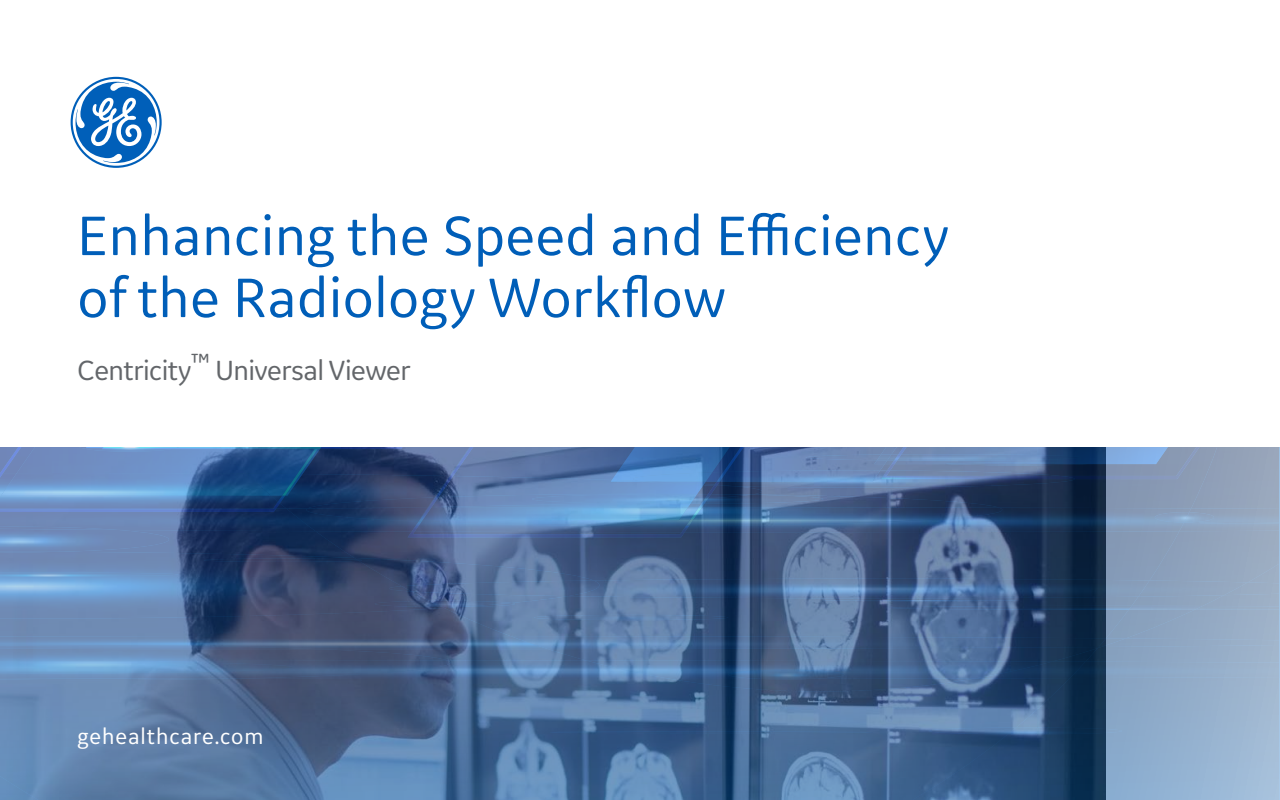
<style>
.page{position:relative;width:1280px;height:800px;background:#fff}
.page>*{position:absolute;margin:0;border:0;box-sizing:border-box;transform-origin:0 0}
.t1{font:58px/62px "GE Inspira Sans";letter-spacing:.01em;color:#005eb8}
.t2{font:29px "GE Inspira Sans";letter-spacing:-.02em;color:#63666a}
._9_5pt_12-body_text{font:23.1px "GE Inspira Sans";letter-spacing:.04em;color:#fff}
</style>
<div class="page">
<svg style="left:1098px;top:648px;width:181px;height:152px;background:#8fabc8"></svg>
<img style="left:1px;top:531px;width:1097px;height:269px">
<img style="left:199px;top:448px;width:1080px;height:200px">
<img style="left:855px;top:448px;width:32px;height:22px">
<img style="left:874px;top:448px;width:13px;height:16px">
<img style="left:121px;top:449px;width:100px;height:24px">
<img style="left:1016px;top:728px;width:106px;height:6px">
<img style="left:929px;top:728px;width:87px;height:6px">
<img style="left:1203px;top:606px;width:76px;height:4px">
<img style="left:1132px;top:606px;width:71px;height:4px">
<img style="left:891px;top:606px;width:241px;height:4px">
<img style="left:821px;top:600px;width:199px;height:1px">
<img style="left:1px;top:679px;width:227px;height:1px">
<img style="left:1px;top:649px;width:447px;height:12px">
<img style="left:1px;top:552px;width:443px;height:67px">
<img style="left:354px;top:558px;width:240px;height:50px">
<img style="left:1085px;top:662px;width:194px;height:16px">
<img style="left:450px;top:661px;width:635px;height:18px">
<img style="left:587px;top:661px;width:465px;height:18px">
<img style="left:1px;top:661px;width:449px;height:18px">
<img style="left:512px;top:603px;width:3px;height:4px">
<img style="left:375px;top:601px;width:55px;height:6px">
<img style="left:430px;top:601px;width:82px;height:6px">
<img style="left:762px;top:494px;width:237px;height:13px">
<img style="left:1px;top:531px;width:168px;height:21px">
<img style="left:1px;top:552px;width:55px;height:1px">
<img style="left:204px;top:559px;width:155px;height:3px">
<img style="left:1248px;top:582px;width:31px;height:13px">
<div style="left:1150px;top:580px;width:98px;height:17px;background:#91a6c0"></div>
<img style="left:568px;top:579px;width:582px;height:19px">
<img style="left:389px;top:586px;width:13px;height:5px">
<img style="left:402px;top:580px;width:197px;height:16px">
<img style="left:1126px;top:638px;width:153px;height:9px">
<img style="left:1px;top:636px;width:509px;height:13px">
<img style="left:1106px;top:638px;width:20px;height:9px">
<img style="left:510px;top:636px;width:596px;height:13px">
<img style="left:1px;top:645px;width:321px;height:4px">
<img style="left:549px;top:731px;width:324px;height:2px">
<img style="left:302px;top:474px;width:460px;height:33px">
<img style="left:685px;top:485px;width:14px;height:9px">
<img style="left:280px;top:474px;width:22px;height:22px">
<img style="left:1px;top:573px;width:178px;height:3px">
<img style="left:761px;top:679px;width:52px;height:1px">
<img style="left:728px;top:670px;width:116px;height:9px">
<img style="left:121px;top:449px;width:50px;height:3px">
<img style="left:534px;top:615px;width:194px;height:5px">
<img style="left:1px;top:661px;width:292px;height:12px">
<img style="left:1px;top:510px;width:286px;height:21px">
<img style="left:1191px;top:508px;width:88px;height:23px">
<img style="left:287px;top:508px;width:904px;height:24px">
<img style="left:1199px;top:522px;width:80px;height:2px">
<img style="left:1189px;top:512px;width:25px;height:11px">
<img style="left:1155px;top:512px;width:34px;height:11px">
<img style="left:306px;top:507px;width:696px;height:19px">
<img style="left:1px;top:527px;width:117px;height:3px">
<img style="left:855px;top:455px;width:22px;height:5px">
<img style="left:877px;top:454px;width:10px;height:6px">
<img style="left:735px;top:470px;width:340px;height:18px">
<img style="left:735px;top:470px;width:145px;height:12px">
<img style="left:685px;top:472px;width:14px;height:10px">
<img style="left:685px;top:482px;width:14px;height:3px">
<img style="left:693px;top:499px;width:6px;height:5px">
<img style="left:697px;top:494px;width:53px;height:5px">
<img style="left:685px;top:494px;width:12px;height:9px">
<img style="left:735px;top:495px;width:88px;height:9px">
<img style="left:887px;top:448px;width:327px;height:31px">
<img style="left:892px;top:448px;width:29px;height:16px">
<svg style="left:887px;top:454px;width:14px;height:6px"></svg>
<img style="left:881px;top:470px;width:194px;height:9px">
<img style="left:320px;top:448px;width:365px;height:89px">
<svg style="left:327px;top:448px;width:15px;height:1px"></svg>
<img style="left:675px;top:448px;width:180px;height:24px">
<img style="left:450px;top:448px;width:205px;height:28px">
<img style="left:221px;top:449px;width:100px;height:25px">
<img style="left:180px;top:448px;width:39px;height:1px">
<img style="left:219px;top:448px;width:108px;height:1px">
<img style="left:1px;top:473px;width:279px;height:37px">
<svg style="left:278px;top:496px;width:57px;height:13px"></svg>
<img style="left:435px;top:476px;width:18px;height:21px">
<img style="left:282px;top:474px;width:18px;height:22px">
<img style="left:1px;top:509px;width:275px;height:3px">
<img style="left:412px;top:522px;width:277px;height:10px">
<img style="left:419px;top:507px;width:283px;height:19px">
<svg style="left:420px;top:497px;width:18px;height:23px"></svg>
<img style="left:121px;top:509px;width:155px;height:1px">
<svg style="left:699px;top:472px;width:36px;height:35px"></svg>
<svg style="left:71px;top:77px;width:91px;height:91px"></svg>
<p class="t1" style="left:78px;top:203px;width:873px">Enhancing the Speed and Efficiency of the Radiology Workflow</p>
<p class="t2" style="left:78px;top:352px;width:335px">Centricity™ Universal Viewer</p>
<p class="_9_5pt_12-body_text" style="left:78px;top:722px;width:188px">gehealthcare.com</p>
</div>
